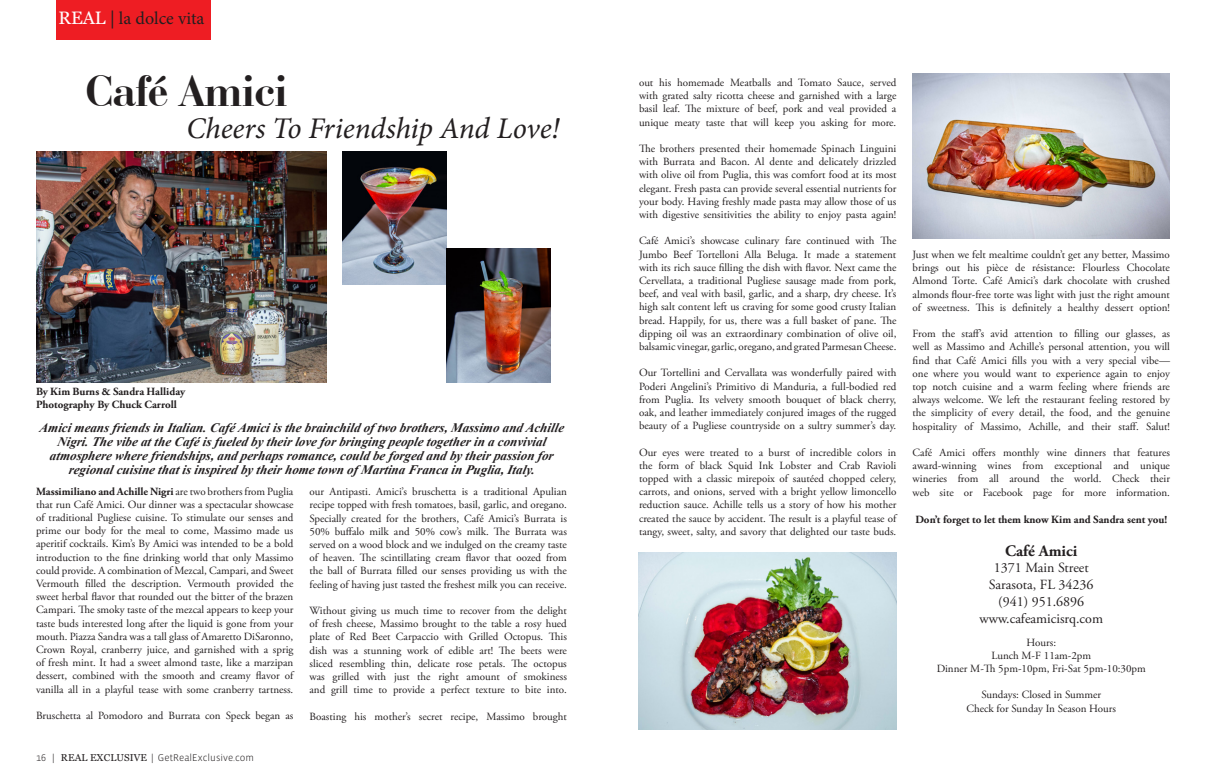
<style>
.page{position:relative;width:1206px;height:783px;background:#fff}
.page>*{position:absolute;margin:0;border:0;box-sizing:border-box;transform-origin:0 0}
._615_Article_Title_B{font:700 45px "Bauer Bodoni BT";color:#231f20}
.Articles_Main_Text{font:italic 30px "Minion Pro";letter-spacing:-.005em;color:#231f20}
.t1{font:18px "Minion Pro";color:#231f20}
.t2{font:700 16px "Adobe Garamond Pro";color:#231f20}
.t3{font:14px "Adobe Garamond Pro";color:#231f20}
.t4{font:italic 700 13px/14px "Times New Roman";color:#231f20;text-align:center}
.t5{font:11px/13.2px "Adobe Garamond Pro";color:#231f20;text-align:justify}
.House_address{font:700 11px "Adobe Garamond Pro";color:#231f20}
.t6{font:300 10px "Vista Sans";color:#231f20}
.s1{font-family:"Georgia";color:#fff}
.s2{font-weight:700}
.s3{font-family:"Georgia";font-weight:400}
</style>
<div class="page">
<div style="left:56px;top:0;width:155px;height:40px;background:#ee1d23"></div>
<img style="left:36px;top:151px;width:291px;height:231px">
<img style="left:639px;top:552px;width:257px;height:177px">
<img style="left:912px;top:73px;width:258px;height:165px">
<img style="left:343px;top:151px;width:103px;height:134px">
<img style="left:447px;top:248px;width:104px;height:134px">
<p class="t1" style="left:58px;top:6px;width:148px"><span class="s1">REAL</span> | la dolce vita</p>
<p class="_615_Article_Title_B" style="left:86px;top:63px;width:203px">Café Amici</p>
<p class="Articles_Main_Text" style="left:186px;top:108px;width:375px">Cheers To Friendship And Love!</p>
<p class="House_address" style="left:36px;top:385px;width:151px">By Kim Burns &amp; Sandra Halliday</p>
<p class="House_address" style="left:36px;top:398px;width:142px">Photography By Chuck Carroll</p>
<p class="t4" style="left:39px;top:420px;width:528px">A mici means friends in Italian. Café A mici is the brainchild of two brothers, Massimo and A chille Nigri. The vibe at the Café is fueled by their love for bringing p eop le together in a convivial atmosphere where friendships, and perhaps romance, could be forged and by their passion for regional cuisine that is insp ired by their home town of Martina Franca in Puglia, Italy.</p>
<p class="t5" style="left:36px;top:485px;width:259px"><span class="s2">Massimiliano and Achille Nigri</span> are two brothers from Puglia that run Café Amici. Our dinner was a spectacular showcase of traditional Pugliese cuisine. To stimulate our senses and prime our body for the meal to come, Massimo made us aperitif cocktails. Kim’s By Amici was intended to be a bold introduction to the fine drinking world that only Massimo could provide. A combination of Mezcal, Campari, and Sweet Vermouth filled the description. Vermouth provided the sweet herbal flavor that rounded out the bitter of the brazen Campari. The smoky taste of the mezcal appears to keep your taste buds interested long after the liquid is gone from your mouth. Piazza Sandra was a tall glass of Amaretto DiSaronno, Crown Royal, cranberry juice, and garnished with a sprig of fresh mint. It had a sweet almond taste, like a marzipan dessert, combined with the smooth and creamy flavor of vanilla all in a playful tease with some cranberry tartness.</p>
<p class="t5" style="left:36px;top:709px;width:259px">Bruschetta al Pomodoro and Burrata con Speck began as</p>
<p class="t5" style="left:310px;top:485px;width:259px">our Antipasti. Amici’s bruschetta is a traditional Apulian recipe topped with fresh tomatoes, basil, garlic, and oregano.<br>Specially created for the brothers, Café Amici’s Burrata is 50% buffalo milk and 50% cow’s milk. The Burrata was served on a wood block and we indulged on the creamy taste of heaven. The scintillating cream flavor that oozed from the ball of Burrata filled our senses providing us with the feeling of having just tasted the freshest milk you can receive.</p>
<p class="t5" style="left:310px;top:604px;width:259px">Without giving us much time to recover from the delight of fresh cheese, Massimo brought to the table a rosy hued plate of Red Beet Carpaccio with Grilled Octopus. This dish was a stunning work of edible art! The beets were sliced resembling thin, delicate rose petals. The octopus was grilled with just the right amount of smokiness and grill time to provide a perfect texture to bite into.</p>
<p class="t5" style="left:310px;top:710px;width:259px">Boasting his mother’s secret recipe, Massimo brought</p>
<p class="t6" style="left:36px;top:753px;width:220px">16 | <span class="s3">REAL EXCLUSIVE</span> | GetRealExclusive.com</p>
<p class="t5" style="left:639px;top:76px;width:259px">out his homemade Meatballs and Tomato Sauce, served with grated salty ricotta cheese and garnished with a large basil leaf. The mixture of beef, pork and veal provided a unique meaty taste that will keep you asking for more.</p>
<p class="t5" style="left:639px;top:142px;width:259px">The brothers presented their homemade Spinach Linguini with Burrata and Bacon. Al dente and delicately drizzled with olive oil from Puglia, this was comfort food at its most elegant. Fresh pasta can provide several essential nutrients for your body. Having freshly made pasta may allow those of us with digestive sensitivities the ability to enjoy pasta again!</p>
<p class="t5" style="left:639px;top:235px;width:259px">Café Amici’s showcase culinary fare continued with The Jumbo Beef Tortelloni Alla Beluga. It made a statement with its rich sauce filling the dish with flavor. Next came the Cervellata, a traditional Pugliese sausage made from pork, beef, and veal with basil, garlic, and a sharp, dry cheese. It’s high salt content left us craving for some good crusty Italian bread. Happily, for us, there was a full basket of pane. The dipping oil was an extraordinary combination of olive oil, balsamic vinegar, garlic, oregano, and grated Parmesan Cheese.</p>
<p class="t5" style="left:639px;top:367px;width:259px">Our Tortellini and Cervallata was wonderfully paired with Poderi Angelini’s Primitivo di Manduria, a full-bodied red from Puglia. Its velvety smooth bouquet of black cherry, oak, and leather immediately conjured images of the rugged beauty of a Pugliese countryside on a sultry summer’s day.</p>
<p class="t5" style="left:639px;top:446px;width:259px">Our eyes were treated to a burst of incredible colors in the form of black Squid Ink Lobster and Crab Ravioli topped with a classic mirepoix of sautéed chopped celery, carrots, and onions, served with a bright yellow limoncello reduction sauce. Achille tells us a story of how his mother created the sauce by accident. The result is a playful tease of tangy, sweet, salty, and savory that delighted our taste buds.</p>
<p class="t5" style="left:913px;top:248px;width:259px">Just when we felt mealtime couldn’t get any better, Massimo brings out his pièce de résistance: Flourless Chocolate Almond Torte. Café Amici’s dark chocolate with crushed almonds flour-free torte was light with just the right amount of sweetness. This is definitely a healthy dessert option!</p>
<p class="t5" style="left:913px;top:327px;width:259px">From the staff’s avid attention to filling our glasses, as well as Massimo and Achille’s personal attention, you will find that Café Amici fills you with a very special vibe— one where you would want to experience again to enjoy top notch cuisine and a warm feeling where friends are always welcome. We left the restaurant feeling restored by the simplicity of every detail, the food, and the genuine hospitality of Massimo, Achille, and their staff. Salut!</p>
<p class="t5" style="left:913px;top:446px;width:259px">Café Amici offers monthly wine dinners that features award-winning wines from exceptional and unique wineries from all around the world. Check their web site or Facebook page for more information.</p>
<p class="House_address" style="left:915px;top:513px;width:253px">Don’t forget to let them know Kim and Sandra sent you!</p>
<p class="t2" style="left:1005px;top:541px;width:74px">Café Amici</p>
<p class="t3" style="left:994px;top:560px;width:96px">1371 Main Street</p>
<p class="t3" style="left:989px;top:576px;width:106px">Sarasota, FL 34236</p>
<p class="t3" style="left:998px;top:593px;width:87px">(941) 951.6896</p>
<p class="t3" style="left:980px;top:610px;width:125px">www.cafeamicisrq.com</p>
<p class="t5" style="left:1026px;top:636px;width:31px">Hours:</p>
<p class="t5" style="left:991px;top:649px;width:101px">Lunch M-F 11am-2pm</p>
<p class="t5" style="left:937px;top:662px;width:211px">Dinner M-Th 5pm-10pm, Fri-Sat 5pm-10:30pm</p>
<p class="t5" style="left:981px;top:689px;width:121px">Sundays: Closed in Summer</p>
<p class="t5" style="left:966px;top:702px;width:151px">Check for Sunday In Season Hours</p>
</div>
